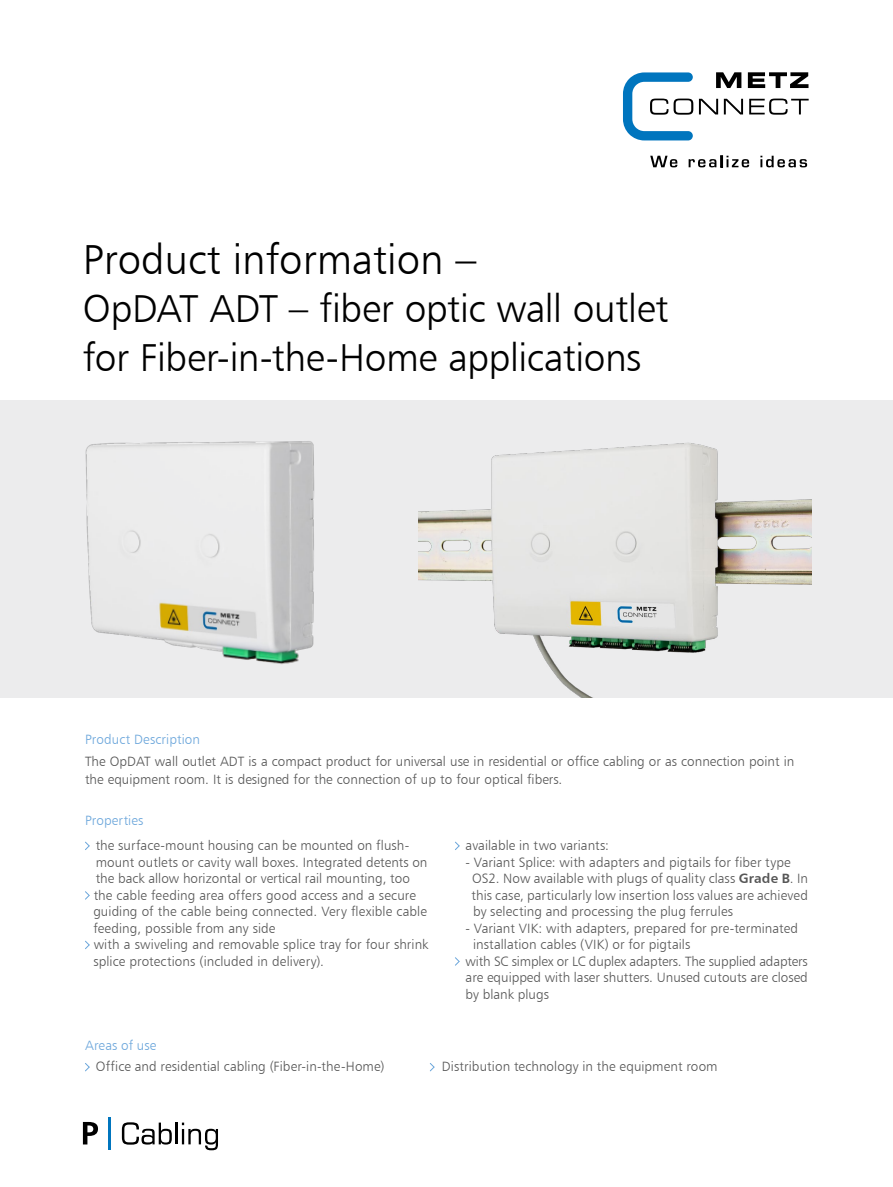
<style>
.page{position:relative;width:893px;height:1187px;background:#fff}
.page>*{position:absolute;margin:0;border:0;box-sizing:border-box;transform-origin:0 0}
.t1{font:42px "Humanist 777 BT Light B";color:#000}
.t2{font:39px/48px "Humanist 777 BT Light B";letter-spacing:-.01em;color:#000}
.t3{font:13.5px/16.5px "Humanist 777 BT Light B";color:#565656}
.t4{font:13.5px "Humanist 777 BT Light B";letter-spacing:.01em;color:#6ba6db}
.s1{font-family:"Humanist 777 BT Bold B"}
</style>
<div class="page">
<div style="left:0;top:400px;width:893px;height:297px;background:#ececed"></div>
<svg style="left:650px;top:156px;width:27px;height:11px"></svg>
<svg style="left:760px;top:156px;width:47px;height:11px"></svg>
<svg style="left:699px;top:99px;width:19px;height:15px"></svg>
<svg style="left:724px;top:99px;width:19px;height:15px"></svg>
<svg style="left:749px;top:99px;width:60px;height:16px"></svg>
<svg style="left:623px;top:72px;width:70px;height:68px"></svg>
<svg style="left:716px;top:72px;width:25px;height:16px"></svg>
<svg style="left:748px;top:72px;width:60px;height:16px"></svg>
<svg style="left:689px;top:156px;width:60px;height:11px"></svg>
<svg style="left:83px;top:1121px;width:15px;height:23px"></svg>
<svg style="left:122px;top:1122px;width:50px;height:22px"></svg>
<hr style="left:175px;top:1122px;width:3px;height:22px;background:#000">
<svg style="left:182px;top:1122px;width:36px;height:28px"></svg>
<hr style="left:108px;top:1116px;width:2px;height:33px;background:#0075be">
<img style="left:85px;top:441px;width:230px;height:223px">
<img style="left:418px;top:442px;width:394px;height:255px">
<svg style="left:85px;top:841px;width:5px;height:9px"></svg>
<svg style="left:85px;top:891px;width:5px;height:9px"></svg>
<svg style="left:85px;top:940px;width:5px;height:9px"></svg>
<svg style="left:455px;top:841px;width:5px;height:9px"></svg>
<svg style="left:455px;top:957px;width:5px;height:9px"></svg>
<svg style="left:85px;top:1063px;width:5px;height:8px"></svg>
<svg style="left:429px;top:1063px;width:6px;height:8px"></svg>
<h1 class="t1" style="left:83px;top:234px;width:395px">Product information –</h1>
<h2 class="t2" style="left:83px;top:284px;width:587px">OpDAT ADT – fiber optic wall outlet for Fiber-in-the-Home applications</h2>
<p class="t4" style="left:85px;top:731px;width:116px">Product Description</p>
<p class="t3" style="left:85px;top:752px;width:711px;line-height:18px">The OpDAT wall outlet ADT is a compact product for universal use in residential or office cabling or as connection point in the equipment room. It is designed for the connection of up to four optical fibers.</p>
<p class="t4" style="left:85px;top:812px;width:60px">Properties</p>
<p class="t3" style="left:93px;top:836px;width:337px">the surface-mount housing can be mounted on flush&shy;mount outlets or cavity wall boxes. Integrated detents on the back allow horizontal or vertical rail mounting, too the cable feeding area offers good access and a secure guiding of the cable being connected. Very flexible cable feeding, possible from any side<br>with a swiveling and removable splice tray for four shrink splice protections (included in delivery).</p>
<p class="t3" style="left:466px;top:836px;width:145px">available in two variants:</p>
<p class="t3" style="left:472px;top:853px;width:338px;text-indent:-6px">- Variant Splice: with adapters and pigtails for fiber type OS2. Now available with plugs of quality class <span class="s1">Grade B</span>. In this case, particularly low insertion loss values are achieved by selecting and processing the plug ferrules</p>
<p class="t3" style="left:465px;top:919px;width:334px">- Variant VIK: with adapters, prepared for pre-terminated</p>
<p class="t3" style="left:473px;top:935px;width:219px">installation cables (VIK) or for pigtails</p>
<p class="t3" style="left:466px;top:952px;width:344px">with SC simplex or LC duplex adapters. The supplied adapters</p>
<p class="t3" style="left:466px;top:968px;width:344px">are equipped with laser shutters. Unused cutouts are closed</p>
<p class="t3" style="left:466px;top:985px;width:85px">by blank plugs</p>
<p class="t4" style="left:85px;top:1037px;width:73px">Areas of use</p>
<p class="t3" style="left:96px;top:1057px;width:290px">Office and residential cabling (Fiber-in-the-Home)</p>
<p class="t3" style="left:442px;top:1057px;width:277px">Distribution technology in the equipment room</p>
</div>
